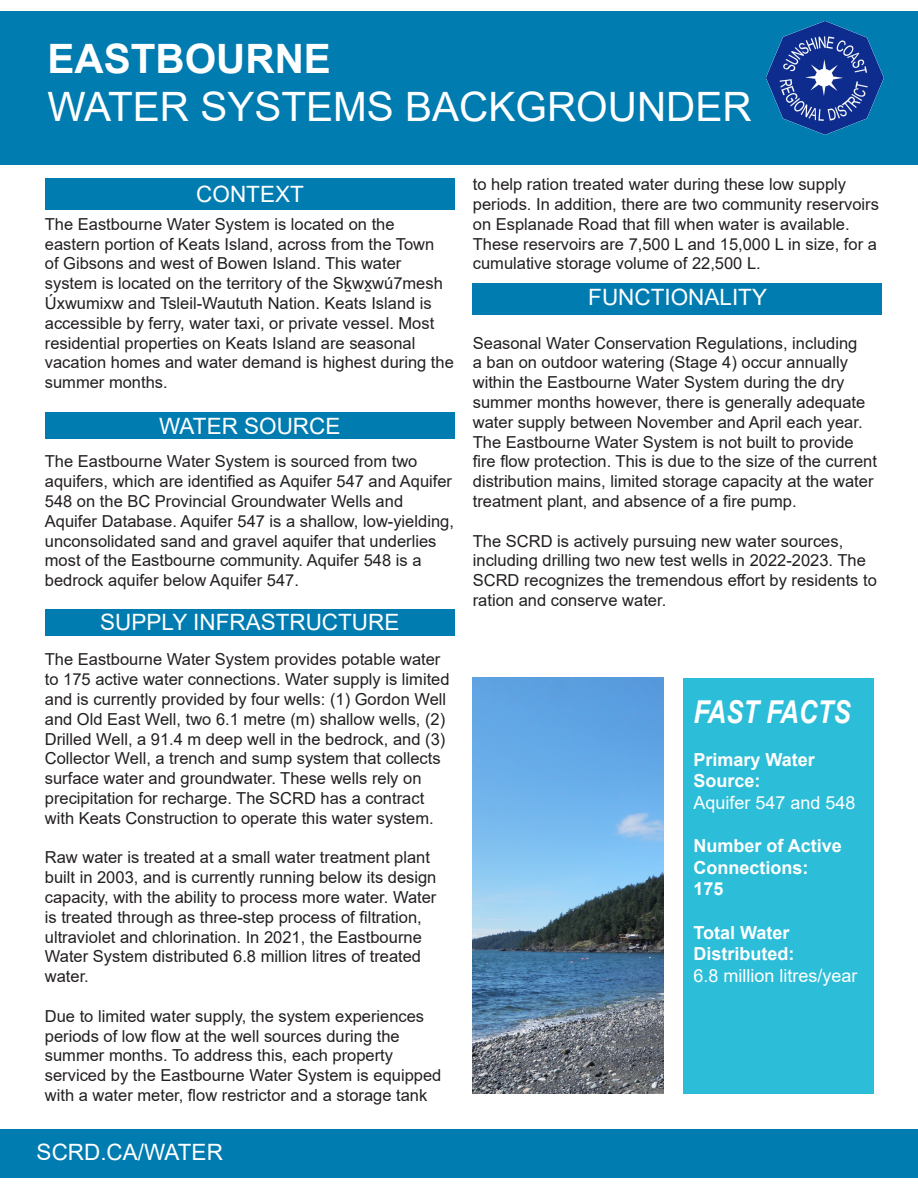
<style>
.page{position:relative;width:918px;height:1188px;background:#fff}
.page>*{position:absolute;margin:0;border:0;box-sizing:border-box;transform-origin:0 0}
.t1{font:40.5px "Arial";color:#fff}
.t2{font:700 40.5px "Arial";color:#fff}
.t3{font:italic 700 31.5px "Arial Narrow";color:#fff}
.t4{font:22.5px "Arial";color:#fff}
.t5{font:700 18px/21.6px "Arial";color:#fff}
.t6{font:18px "Arial";color:#fff}
.t7{font:16.5px/19.8px "Arial";color:#231f20}
</style>
<div class="page">
<div style="left:0;top:11px;width:918px;height:154px;background:#007cb1"></div>
<img style="left:767px;top:22px;width:116px;height:113px">
<div style="left:0;top:1129px;width:918px;height:48px;background:#007cb1"></div>
<div style="left:45px;top:413px;width:410px;height:26px;background:#007cb1"></div>
<div style="left:45px;top:178px;width:410px;height:32px;background:#007cb1"></div>
<div style="left:472px;top:284px;width:410px;height:31px;background:#007cb1"></div>
<div style="left:45px;top:609px;width:410px;height:26px;background:#007cb1"></div>
<div style="left:684px;top:678px;width:190px;height:416px;background:#2cbdd8"></div>
<img style="left:473px;top:678px;width:190px;height:416px">
<p class="t2" style="left:47px;top:30px;width:285px">EASTBOURNE</p>
<p class="t1" style="left:47px;top:79px;width:706px">WATER SYSTEMS BACKGROUNDER</p>
<p class="t4" style="left:196px;top:179px;width:109px">CONTEXT</p>
<p class="t7" style="left:45px;top:214px;width:411px">The Eastbourne Water System is located on the<br>eastern portion of Keats Island, across from the Town<br>of Gibsons and west of Bowen Island. This water system is located on the territory of the Sḵwx̱wú7mesh Úxwumixw and Tsleil-Waututh Nation. Keats Island is accessible by ferry, water taxi, or private vessel. Most residential properties on Keats Island are seasonal vacation homes and water demand is highest during the summer months.</p>
<p class="t4" style="left:159px;top:410px;width:183px">WATER SOURCE</p>
<p class="t7" style="left:45px;top:452px;width:411px">The Eastbourne Water System is sourced from two aquifers, which are identified as Aquifer 547 and Aquifer 548 on the BC Provincial Groundwater Wells and Aquifer Database. Aquifer 547 is a shallow, low-yielding, unconsolidated sand and gravel aquifer that underlies most of the Eastbourne community. Aquifer 548 is a bedrock aquifer below Aquifer 547.</p>
<p class="t4" style="left:100px;top:607px;width:301px">SUPPLY INFRASTRUCTURE</p>
<p class="t7" style="left:45px;top:650px;width:406px">The Eastbourne Water System provides potable water to 175 active water connections. Water supply is limited and is currently provided by four wells: (1) Gordon Well and Old East Well, two 6.1 metre (m) shallow wells, (2)<br>Drilled Well, a 91.4 m deep well in the bedrock, and (3)<br>Collector Well, a trench and sump system that collects surface water and groundwater. These wells rely on precipitation for recharge. The SCRD has a contract with Keats Construction to operate this water system.</p>
<p class="t7" style="left:45px;top:848px;width:393px">Raw water is treated at a small water treatment plant built in 2003, and is currently running below its design capacity, with the ability to process more water. Water is treated through as three-step process of filtration, ultraviolet and chlorination. In 2021, the Eastbourne Water System distributed 6.8 million litres of treated water.</p>
<p class="t7" style="left:45px;top:1006px;width:398px">Due to limited water supply, the system experiences periods of low flow at the well sources during the summer months. To address this, each property serviced by the Eastbourne Water System is equipped with a water meter, flow restrictor and a storage tank</p>
<p class="t4" style="left:37px;top:1137px;width:188px">SCRD.CA/WATER</p>
<p class="t7" style="left:473px;top:174px;width:408px">to help ration treated water during these low supply periods. In addition, there are two community reservoirs on Esplanade Road that fill when water is available.<br>These reservoirs are 7,500 L and 15,000 L in size, for a cumulative storage volume of 22,500 L.</p>
<p class="t4" style="left:588px;top:282px;width:180px">FUNCTIONALITY</p>
<p class="t7" style="left:473px;top:333px;width:406px">Seasonal Water Conservation Regulations, including<br>a ban on outdoor watering (Stage 4) occur annually within the Eastbourne Water System during the dry summer months however, there is generally adequate water supply between November and April each year.<br>The Eastbourne Water System is not built to provide fire flow protection. This is due to the size of the current distribution mains, limited storage capacity at the water treatment plant, and absence of a fire pump.</p>
<p class="t7" style="left:473px;top:531px;width:406px">The SCRD is actively pursuing new water sources, including drilling two new test wells in 2022-2023. The SCRD recognizes the tremendous effort by residents to ration and conserve water.</p>
<p class="t3" style="left:693px;top:688px;width:159px">FAST FACTS</p>
<p class="t5" style="left:693px;top:749px;width:123px">Primary Water<br>Source:</p>
<p class="t6" style="left:693px;top:790px;width:164px">Aquifer 547 and 548</p>
<p class="t5" style="left:693px;top:835px;width:150px">Number of Active<br>Connections:</p>
<p class="t5" style="left:693px;top:879px;width:32px">175</p>
<p class="t5" style="left:693px;top:922px;width:102px">Total Water<br>Distributed:</p>
<p class="t6" style="left:693px;top:963px;width:166px">6.8 million litres/year</p>
</div>
